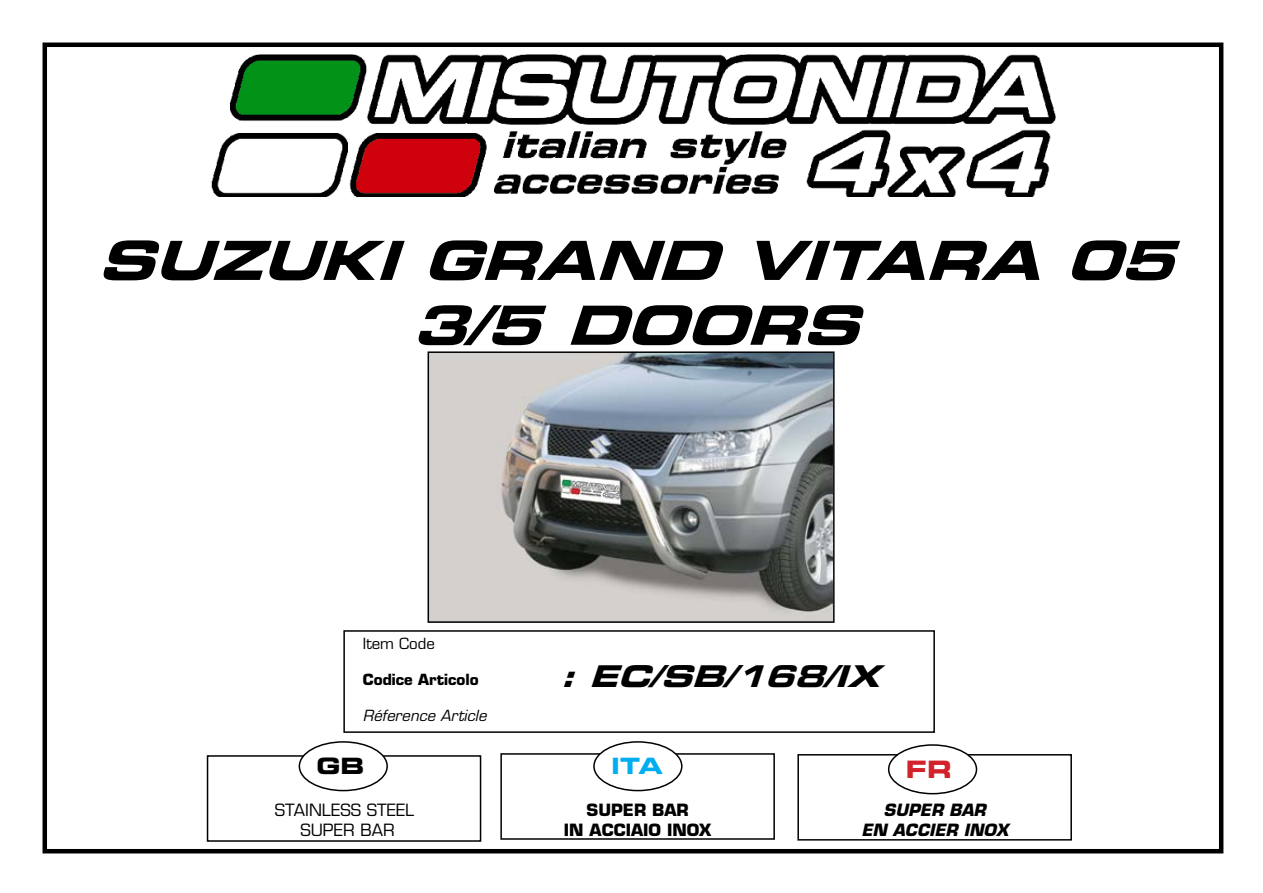
<style>
.page{position:relative;width:1263px;height:893px;background:#fff}
.page>*{position:absolute;margin:0;border:0;box-sizing:border-box;transform-origin:0 0}
.t1{font:italic 54px/64.8px "Eurostile LT Std Bold Ex 2";color:#000;text-align:center}
.t2{font:italic 30px "Eurostile LT Std Bold Ex 2";color:#000}
.t3{font:24px "Eurostile LT Std Bold Ex 2";color:#d2232a}
.t4{font:22.5px "Eurostile LT Std Bold Ex 2";color:#00aeef}
.t5{font:22.5px "Eurostile LT Std Bold Ex 2";color:#000}
.t6{font:16.5px/19.8px "Eurostile LT Std";color:#000;text-align:center}
.t7{font:700 16.5px/19.8px "Eurostile LT Std";color:#000;text-align:center}
.t8{font:italic 700 16.5px/19.8px "Eurostile LT Std";color:#000;text-align:center}
.t9{font:italic 15px "Eurostile LT Std";color:#000}
.t10{font:700 15px "Eurostile LT Std";color:#000}
.t11{font:15px "Eurostile LT Std";color:#000}
</style>
<div class="page">
<div style="left:43px;top:43px;width:1180px;height:810px;border:4px solid #000"></div>
<img style="left:430px;top:354px;width:401px;height:266px">
<div style="left:427px;top:351px;width:407px;height:272px;border:2px solid #000"></div>
<div style="left:343px;top:630px;width:592px;height:103px;border:2px solid #000"></div>
<div style="left:207px;top:755px;width:274px;height:87px;border:2px solid #000"></div>
<div style="left:299px;top:742px;width:88px;height:49px;background:#fff;border-radius:50%"></div>
<div style="left:299px;top:741px;width:89px;height:50px;border:2px solid #000;border-radius:50%"></div>
<div style="left:500px;top:753px;width:275px;height:87px;border:2px solid #000"></div>
<div style="left:594px;top:742px;width:88px;height:49px;background:#fff;border-radius:50%"></div>
<div style="left:593px;top:741px;width:89px;height:50px;border:2px solid #000;border-radius:50%"></div>
<div style="left:797px;top:754px;width:275px;height:87px;border:2px solid #000"></div>
<div style="left:889px;top:745px;width:87px;height:49px;background:#fff;border-radius:50%"></div>
<div style="left:888px;top:744px;width:89px;height:50px;border:2px solid #000;border-radius:50%"></div>
<img style="left:212px;top:55px;width:844px;height:142px">
<p class="t1" style="left:98px;top:227px;width:1101px">SUZUKIGRAND VITARA 05<br>3/5 DOORS</p>
<p class="t11" style="left:363px;top:635px;width:73px">Item Code</p>
<p class="t10" style="left:363px;top:670px;width:117px">Codice Articolo</p>
<p class="t9" style="left:363px;top:707px;width:125px">Réference Article</p>
<p class="t2" style="left:560px;top:655px;width:334px">:EC/SB/168/IX</p>
<p class="t5" style="left:317px;top:750px;width:49px">GB</p>
<p class="t4" style="left:611px;top:750px;width:53px">ITA</p>
<p class="t3" style="left:906px;top:752px;width:48px">FR</p>
<p class="t7" style="left:564px;top:800px;width:149px">SUPER BAR<br>IN ACCIAIO INOX</p>
<p class="t6" style="left:275px;top:800px;width:141px">STAINLESS STEEL<br>SUPER BAR</p>
<p class="t8" style="left:861px;top:800px;width:148px">SUPER BAR<br>EN ACCIER INOX</p>
</div>
